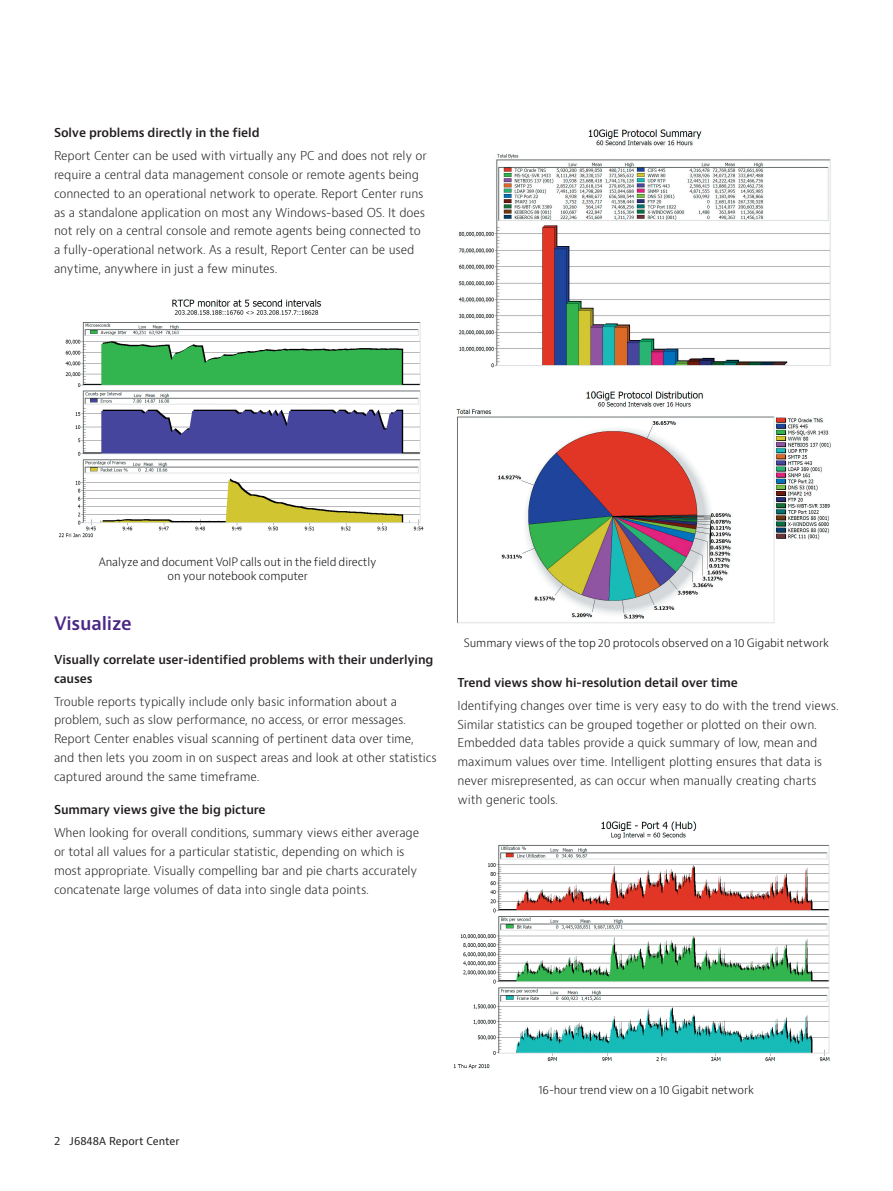
<style>
.page{position:relative;width:893px;height:1191px;background:#fff}
.page>*{position:absolute;margin:0;border:0;box-sizing:border-box;transform-origin:0 0}
.t1{font:600 18px "Bernino Sans";letter-spacing:-.01em;color:#4a2785}
.t2{font:300 12px/18.8px "Bernino Sans";letter-spacing:-.01em;color:#231f20}
.t3{font:600 12px/18.8px "Bernino Sans";letter-spacing:-.01em;color:#231f20}
.t4{font:300 11.25px/13.5px "Bernino Sans";letter-spacing:-.01em;color:#0d0c10;text-align:center}
.t5{font:10.5px "Bernino Sans";color:#231f20}
</style>
<div class="page">
<img style="left:59px;top:299px;width:365px;height:239px">
<img style="left:458px;top:129px;width:373px;height:239px">
<img style="left:456px;top:391px;width:375px;height:233px">
<img style="left:453px;top:821px;width:377px;height:248px">
<p class="t3" style="left:54px;top:124px;width:207px">Solve problems directly in the field</p>
<p class="t2" style="left:54px;top:147px;width:374px">Report Center can be used with virtually any PC and does not rely or require a central data management console or remote agents being connected to an operational network to operate. Report Center runs as a standalone application on most any Windows-based OS. It does not rely on a central console and remote agents being connected to a fully-operational network. As a result, Report Center can be used anytime, anywhere in just a few minutes.</p>
<p class="t4" style="left:99px;top:555px;width:279px">Analyze and document VoIP calls out in the field directly on your notebook computer</p>
<h1 class="t1" style="left:54px;top:612px;width:79px">Visualize</h1>
<p class="t3" style="left:54px;top:650px;width:381px">Visually correlate user-identified problems with their underlying causes</p>
<p class="t2" style="left:54px;top:692px;width:384px">Trouble reports typically include only basic information about a problem, such as slow performance, no access, or error messages.<br>Report Center enables visual scanning of pertinent data over time, and then lets you zoom in on suspect areas and look at other statistics captured around the same timeframe.</p>
<p class="t3" style="left:54px;top:801px;width:213px">Summary views give the big picture</p>
<p class="t2" style="left:54px;top:823px;width:367px">When looking for overall conditions, summary views either average or total all values for a particular statistic, depending on which is most appropriate. Visually compelling bar and pie charts accurately concatenate large volumes of data into single data points.</p>
<p class="t4" style="left:464px;top:636px;width:367px">Summary views of the top 20 protocols observed on a 10 Gigabit network</p>
<p class="t3" style="left:458px;top:673px;width:282px">Trend views show hi-resolution detail over time</p>
<p class="t2" style="left:458px;top:696px;width:383px">Identifying changes over time is very easy to do with the trend views.<br>Similar statistics can be grouped together or plotted on their own.<br>Embedded data tables provide a quick summary of low, mean and maximum values over time. Intelligent plotting ensures that data is never misrepresented, as can occur when manually creating charts with generic tools.</p>
<p class="t5" style="left:54px;top:1134px;width:127px">2 J6848A Report Center</p>
<p class="t4" style="left:538px;top:1083px;width:217px">16-hour trend view on a 10 Gigabit network</p>
</div>
